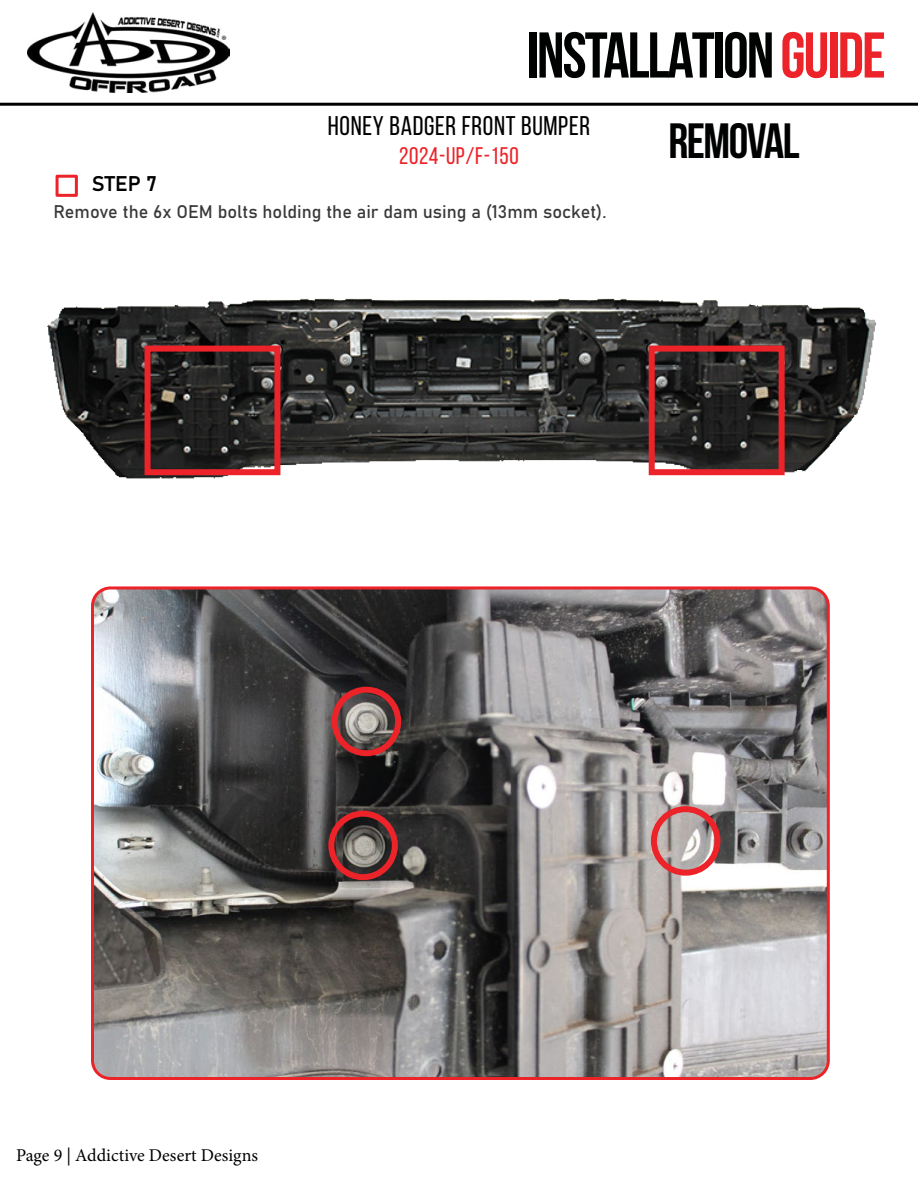
<style>
.page{position:relative;width:918px;height:1188px;background:#fff}
.page>*{position:absolute;margin:0;border:0;box-sizing:border-box;transform-origin:0 0}
.t1{font:700 64.5px "Bebas Neue";letter-spacing:-.03em;color:#000101}
.t2{font:700 49.5px "Bebas Neue";letter-spacing:-.03em;color:#000101}
.t3{font:27px "Bebas Neue";letter-spacing:.025em;color:#000}
.t4{font:24px "Bebas Neue";letter-spacing:.025em;color:#ec2329}
.t5{font:21px "Bahnschrift";color:#000}
.t6{font:18px "Bahnschrift";color:#383838}
.t7{font:18px "Minion Pro";color:#000}
.s1{color:#ec2329}
</style>
<div class="page">
<hr style="left:0;top:103px;width:918px;height:3px;background:#000">
<img style="left:27px;top:12px;width:203px;height:80px">
<div style="left:56px;top:175px;width:22px;height:22px;border:3px solid #ec2329"></div>
<img style="left:47px;top:298px;width:829px;height:181px">
<img style="left:95px;top:590px;width:731px;height:486px">
<div style="left:91px;top:586px;width:739px;height:494px;border:3px solid #ec2329;border-radius:18px"></div>
<div style="left:145px;top:346px;width:135px;height:129px;border:6px solid #ec2329"></div>
<div style="left:649px;top:346px;width:136px;height:129px;border:6px solid #ec2329"></div>
<div style="left:332px;top:687px;width:69px;height:69px;border:6px solid #ec2329;border-radius:50%"></div>
<div style="left:328px;top:811px;width:70px;height:69px;border:6px solid #ec2329;border-radius:50%"></div>
<div style="left:651px;top:806px;width:69px;height:70px;border:6px solid #ec2329;border-radius:50%"></div>
<h1 class="t1" style="left:527px;top:20px;width:361px">INSTALLATION<span class="s1">GUIDE</span></h1>
<h3 class="t3" style="left:328px;top:111px;width:264px">HONEY BADGER FRONT BUMPER</h3>
<h3 class="t4" style="left:399px;top:143px;width:121px">2024-UP/F-150</h3>
<p class="t5" style="left:92px;top:168px;width:67px">STEP 7</p>
<p class="t6" style="left:54px;top:198px;width:554px">Remove the 6x OEM bolts holding the air dam using a (13mm socket).</p>
<h2 class="t2" style="left:668px;top:114px;width:133px">REMOVAL</h2>
<p class="t7" style="left:16px;top:1143px;width:243px">Page 9 | Addictive Desert Designs</p>
</div>
